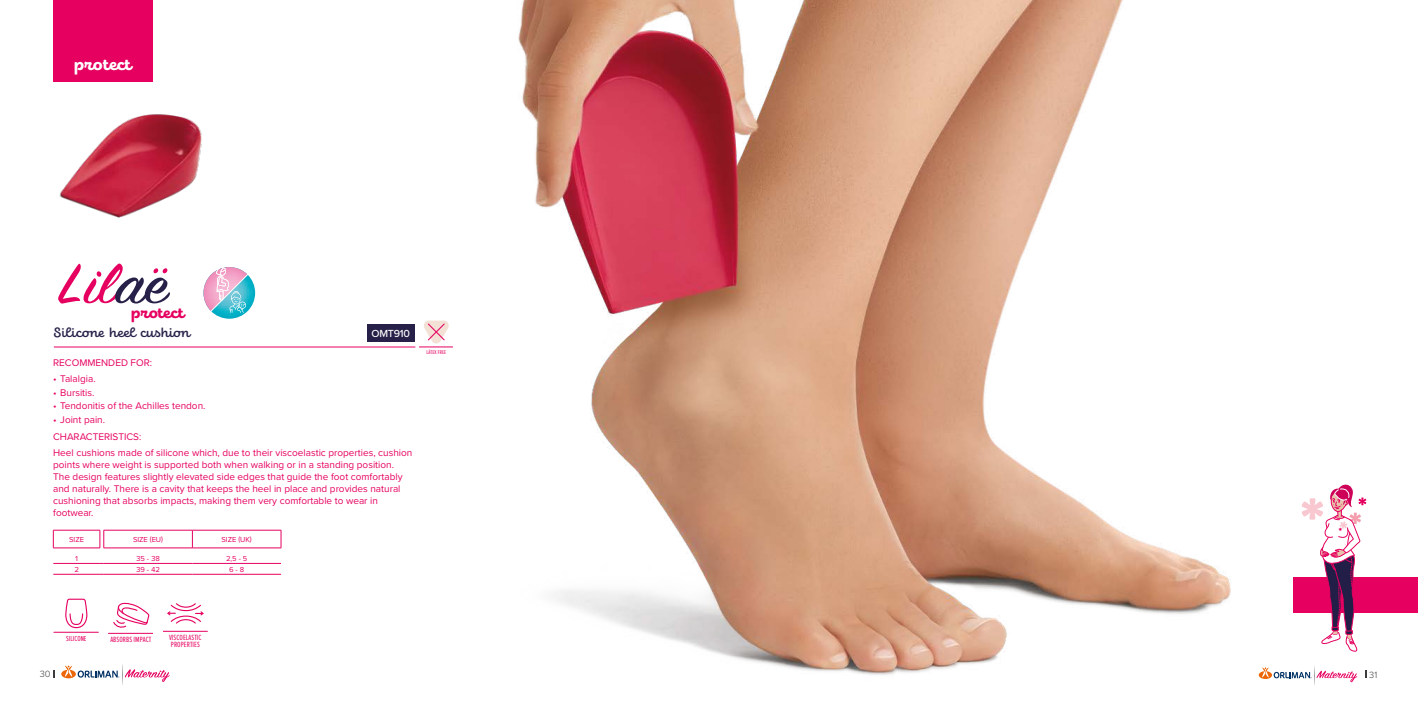
<style>
.page{position:relative;width:1418px;height:709px;background:#fff}
.page>*{position:absolute;margin:0;border:0;box-sizing:border-box;transform-origin:0 0}
.t1{font:800 17.5px "Eldwin Script";color:#fff}
.t2{font:800 16.25px "Eldwin Script";color:#e60060}
.t3{font:600 13.75px "Eldwin Script";color:#272048}
.t4{font:500 10.62px "Proxima Nova";letter-spacing:-.02em;color:#fff}
.t5{font:10px/12px "Proxima Nova";color:#e60060}
.t6{font:300 9.38px "Proxima Nova";color:#3c3c3b}
.t7{font:extra-condensed 7.88px/7px "Proxima Nova";letter-spacing:.01em;color:#e60060}
.t8{font:7.5px "Proxima Nova";color:#e60060}
.t9{font:extra-condensed 7.5px "Proxima Nova";letter-spacing:.01em;color:#e60060}
.t10{font:extra-condensed 5.62px "Proxima Nova";letter-spacing:.01em;color:#e60060}
</style>
<div class="page">
<img style="left:518px;top:0;width:849px;height:678px">
<svg style="left:58px;top:263px;width:112px;height:41px"></svg>
<div style="left:1293px;top:577px;width:124px;height:36px;background:#e60060"></div>
<div style="left:53px;top:0;width:99px;height:81px;background:#e60060"></div>
<img style="left:53px;top:81px;width:149px;height:137px">
<hr style="left:54px;top:347px;width:361px;height:1px;background:#e60060">
<svg style="left:203px;top:267px;width:52px;height:52px"></svg>
<div style="left:367px;top:325px;width:47px;height:17px;background:#272048"></div>
<svg style="left:424px;top:321px;width:25px;height:22px"></svg>
<hr style="left:419px;top:347px;width:33px;height:1px;background:#e60060">
<svg style="left:1301px;top:483px;width:65px;height:174px"></svg>
<svg style="left:53px;top:531px;width:1px;height:16px"></svg>
<hr style="left:53px;top:530px;width:47px;height:1px;background:#e60060">
<hr style="left:53px;top:547px;width:47px;height:1px;background:#e60060">
<hr style="left:53px;top:563px;width:47px;height:1px;background:#e60060">
<hr style="left:104px;top:563px;width:88px;height:1px;background:#e60060">
<hr style="left:192px;top:563px;width:89px;height:1px;background:#e60060">
<hr style="left:53px;top:574px;width:47px;height:1px;background:#e60060">
<hr style="left:104px;top:574px;width:88px;height:1px;background:#e60060">
<hr style="left:192px;top:574px;width:89px;height:1px;background:#e60060">
<hr style="left:104px;top:530px;width:88px;height:1px;background:#e60060">
<svg style="left:100px;top:530px;width:5px;height:17px"></svg>
<hr style="left:192px;top:530px;width:89px;height:1px;background:#e60060">
<svg style="left:192px;top:530px;width:1px;height:17px"></svg>
<svg style="left:281px;top:530px;width:1px;height:17px"></svg>
<hr style="left:104px;top:547px;width:88px;height:1px;background:#e60060">
<hr style="left:192px;top:547px;width:89px;height:1px;background:#e60060">
<hr style="left:54px;top:632px;width:44px;height:1px;background:#e60060">
<svg style="left:65px;top:598px;width:22px;height:30px"></svg>
<hr style="left:108px;top:633px;width:45px;height:1px;background:#e60060">
<svg style="left:113px;top:602px;width:37px;height:26px"></svg>
<hr style="left:163px;top:631px;width:44px;height:1px;background:#e60060">
<svg style="left:167px;top:603px;width:37px;height:21px"></svg>
<svg style="left:53px;top:670px;width:2px;height:7px"></svg>
<svg style="left:61px;top:664px;width:109px;height:21px"></svg>
<svg style="left:1258px;top:665px;width:99px;height:20px"></svg>
<h1 class="t1" style="left:74px;top:55px;width:58px">protect</h1>
<h2 class="t2" style="left:131px;top:303px;width:54px">protect</h2>
<h3 class="t3" style="left:54px;top:325px;width:138px">Silicone heel cushion</h3>
<p class="t4" style="left:371px;top:325px;width:40px">OMT910</p>
<p class="t5" style="left:53px;top:356px;width:100px">RECOMMENDED FOR:</p>
<p class="t5" style="left:53px;top:372px;width:44px">• Talalgia.</p>
<p class="t5" style="left:53px;top:386px;width:43px">• Bursitis.</p>
<p class="t5" style="left:53px;top:399px;width:154px">• Tendonitis of the Achilles tendon.</p>
<p class="t5" style="left:53px;top:411px;width:90px;line-height:17.2px">• Joint pain.<br>CHARACTERISTICS:</p>
<p class="t5" style="left:53px;top:446px;width:361px">Heel cushions made of silicone which, due to their viscoelastic properties, cushion points where weight is supported both when walking or in a standing position.<br>The design features slightly elevated side edges that guide the foot comfortably and naturally. There is a cavity that keeps the heel in place and provides natural cushioning that absorbs impacts, making them very comfortable to wear in footwear.</p>
<p class="t8" style="left:69px;top:534px;width:16px">SIZE</p>
<p class="t8" style="left:133px;top:534px;width:32px">SIZE (EU)</p>
<p class="t8" style="left:221px;top:534px;width:32px">SIZE (UK)</p>
<p class="t8" style="left:74px;top:552px;width:6px">1</p>
<p class="t8" style="left:136px;top:552px;width:26px">35 - 38</p>
<p class="t8" style="left:226px;top:552px;width:23px">2,5 - 5</p>
<p class="t8" style="left:74px;top:563px;width:6px">2</p>
<p class="t8" style="left:136px;top:563px;width:26px">39 - 42</p>
<p class="t8" style="left:229px;top:563px;width:17px">6 - 8</p>
<p class="t10" style="left:426px;top:348px;width:21px">LÁTEX FREE</p>
<p class="t9" style="left:66px;top:634px;width:22px">SILICONE</p>
<p class="t7" style="left:110px;top:636px;width:43px">ABSORBS IMPACT</p>
<p class="t7" style="left:169px;top:634px;width:34px">VISCOELASTIC<br>PROPERTIES</p>
<p class="t6" style="left:40px;top:667px;width:12px">30</p>
<p class="t6" style="left:1369px;top:668px;width:9px">31</p>
</div>
